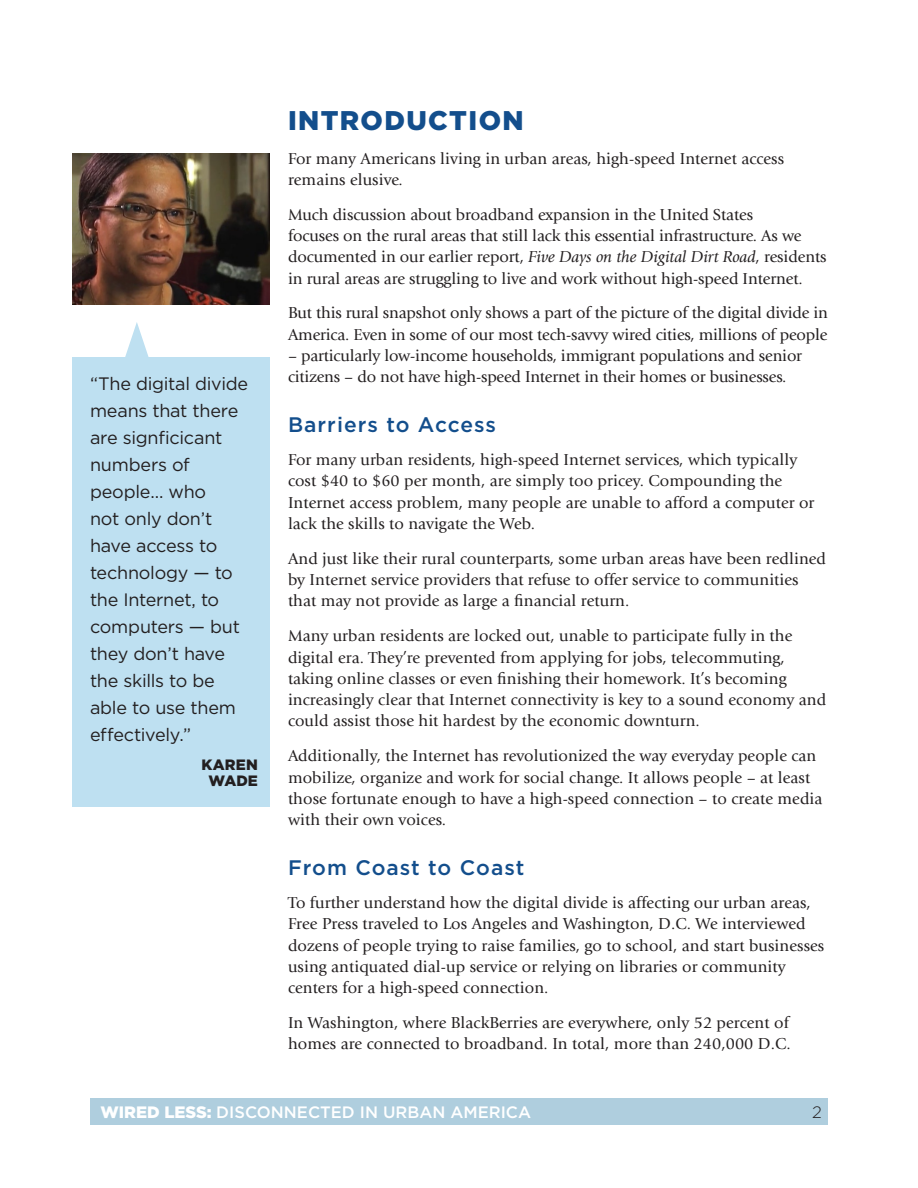
<style>
.page{position:relative;width:918px;height:1188px;background:#fff}
.page>*{position:absolute;margin:0;border:0;box-sizing:border-box;transform-origin:0 0}
.t1{font:900 27px "Gotham";letter-spacing:.05em;color:#134e8c}
.t2{font:500 21px "Gotham";color:#134e8c}
.t3{font:18px/27px "Gotham";letter-spacing:-.01em;color:#231f20}
.t4{font:16.5px/21.3px "Giovanni Std";letter-spacing:.005em;color:#231f20}
.t5{font:500 16.5px "Gotham";color:#fff}
.t6{font:300 16.5px "Gotham";color:#231f20}
.t7{font:900 15px/16.5px "Gotham";letter-spacing:.005em;color:#231f20;text-align:center}
.s1{font-style:italic}
.s2{font-weight:900}
</style>
<div class="page">
<div style="left:90px;top:1098px;width:738px;height:27px;background:#afcede"></div>
<img style="left:72px;top:153px;width:198px;height:151px">
<div style="left:72px;top:357px;width:198px;height:449px;background:#bee0f1"></div>
<svg style="left:125px;top:322px;width:24px;height:35px"></svg>
<p class="t3" style="left:90px;top:370px;width:160px">“The digital divide means that there are signficicant numbers of people... who<br>not only don’t have access to technology — to the I nternet, to computers — but they don’t have the skills to be able to use them effectively.”</p>
<p class="t7" style="left:202px;top:756px;width:58px">KAREN<br>WADE</p>
<h1 class="t1" style="left:288px;top:105px;width:237px">INTRODUCTION</h1>
<p class="t4" style="left:288px;top:148px;width:498px">For many Americans living in urban areas, high-speed Internet access remains elusive.</p>
<p class="t4" style="left:288px;top:204px;width:540px">Much discussion about broadband expansion in the United States<br>focuses on the rural areas that still lack this essential infrastructure. As we documented in our earlier report, <span class="s1">Five Days on the Digital Dirt Road</span>, residents in rural areas are struggling to live and work without high-speed Internet.</p>
<p class="t4" style="left:288px;top:303px;width:541px">But this rural snapshot only shows a part of the picture of the digital divide in<br>America. Even in some of our most tech-savvy wired cities, millions of people</p>
<p class="t4" style="left:288px;top:345px;width:516px">– particularly low-income households, immigrant populations and senior citizens – do not have high-speed Internet in their homes or businesses.</p>
<p class="t2" style="left:288px;top:412px;width:210px">Barriers to Access</p>
<p class="t4" style="left:288px;top:449px;width:528px">For many urban residents, high-speed Internet services, which typically cost $40 to $60 per month, are simply too pricey. Compounding the Internet access problem, many people are unable to afford a computer or lack the skills to navigate the Web.</p>
<p class="t4" style="left:288px;top:548px;width:540px">And just like their rural counterparts, some urban areas have been redlined by Internet service providers that refuse to offer service to communities that may not provide as large a financial return.</p>
<p class="t4" style="left:288px;top:625px;width:540px">Many urban residents are locked out, unable to participate fully in the digital era. They’re prevented from applying for jobs, telecommuting, taking online classes or even finishing their homework. It’s becoming increasingly clear that Internet connectivity is key to a sound economy and could assist those hit hardest by the economic downturn.</p>
<p class="t4" style="left:288px;top:745px;width:536px">Additionally, the Internet has revolutionized the way everyday people can mobilize, organize and work for social change. It allows people – at least those fortunate enough to have a high-speed connection – to create media with their own voices.</p>
<p class="t2" style="left:288px;top:855px;width:238px">From Coast to Coast</p>
<p class="t4" style="left:288px;top:892px;width:538px">To further understand how the digital divide is affecting our urban areas, Free Press traveled to Los Angeles and Washington, D.C. We interviewed dozens of people trying to raise families, go to school, and start businesses using antiquated dial-up service or relying on libraries or community centers for a high-speed connection.</p>
<p class="t4" style="left:288px;top:1012px;width:504px">In Washington, where BlackBerries are everywhere, only 52 percent of homes are connected to broadband. In total, more than 240,000 D.C.</p>
<p class="t5" style="left:100px;top:1103px;width:432px"><span class="s2">WIRED LESS:</span> disconnected in urban america</p>
<p class="t6" style="left:812px;top:1103px;width:11px">2</p>
</div>
